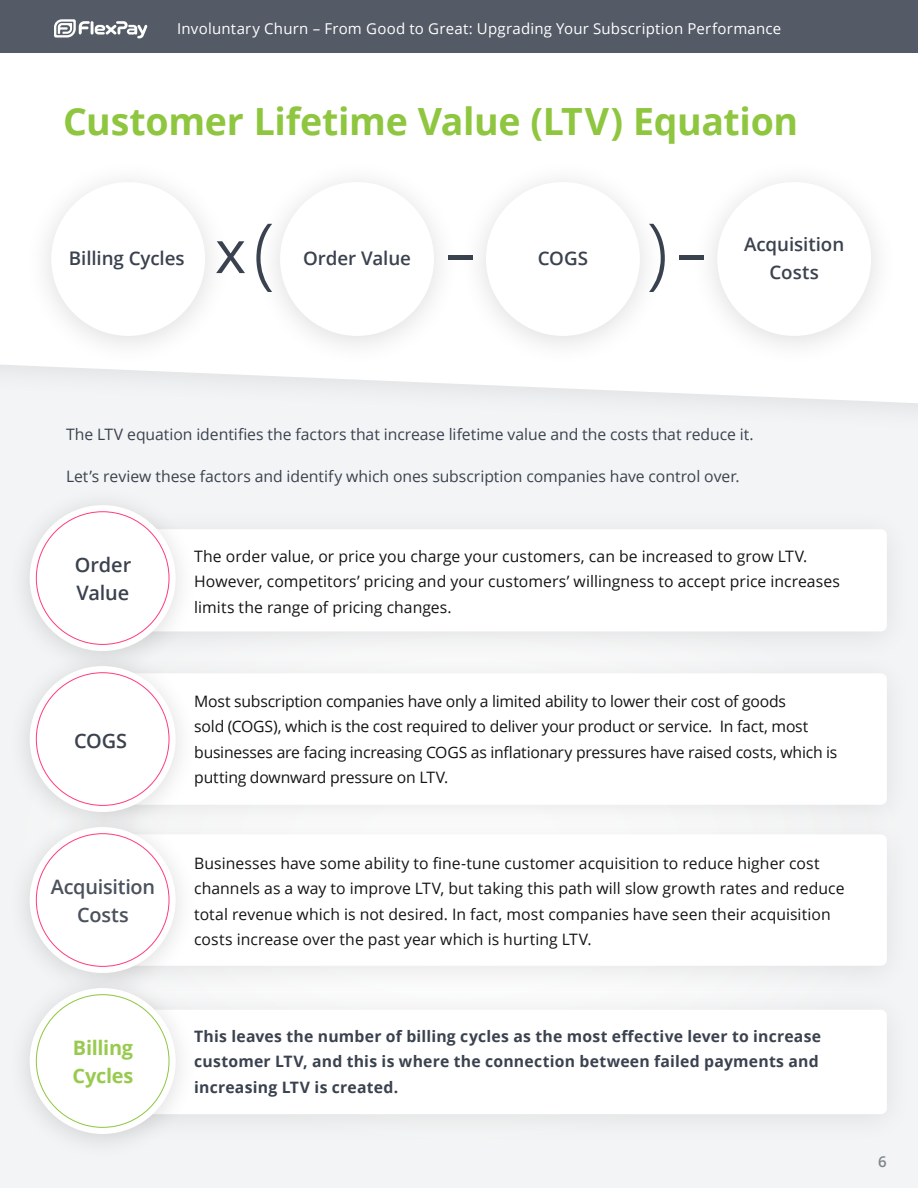
<style>
.page{position:relative;width:918px;height:1188px;background:#f3f4f5}
.page>*{position:absolute;margin:0;border:0;box-sizing:border-box;transform-origin:0 0}
.t1{font:300 78.15px "Open Sans";color:#3b424f}
.t2{font:59.4px "Open Sans";color:#3b424f}
.t3{font:700 37.5px "Open Sans";letter-spacing:-.01em;color:#8fc640}
.t4{font:600 19.95px/27.9px "Open Sans";letter-spacing:-.015em;color:#4b515d;text-align:center}
.t5{font:600 19.95px/27.9px "Open Sans";letter-spacing:-.005em;color:#3b424f}
.t6{font:700 19.95px/27.9px "Open Sans";letter-spacing:-.015em;color:#98ca4f}
.t7{font:600 18.75px/28.2px "Open Sans";letter-spacing:-.005em;color:#3b424f;text-align:center}
.t8{font:15.75px/25.5px "Open Sans";color:#141414}
.t9{font:15.75px "Open Sans";letter-spacing:-.005em;color:#3b424f}
.t10{font:700 15.75px/25.5px "Open Sans";letter-spacing:.015em;color:#3b424f}
.t11{font:15px "Open Sans";letter-spacing:.015em;color:#fff}
.t12{font:600 15px "Open Sans";color:#80848d}
.s1{font-weight:300;font-size:78.15px}
.s2{font-weight:400;font-size:59.4px}
</style>
<div class="page">
<svg style="left:0;top:53px;width:918px;height:350px;fill:#fff"></svg>
<div style="left:252px;top:158px;width:209px;height:210px;background:#fff"></div>
<div style="left:690px;top:158px;width:209px;height:210px;background:#fff"></div>
<div style="left:24px;top:158px;width:209px;height:210px;background:#fff"></div>
<div style="left:458px;top:158px;width:209px;height:210px;background:#fff"></div>
<div style="left:102px;top:529px;width:785px;height:102px;background:#fff;border-radius:6px"></div>
<div style="left:6px;top:485px;width:193px;height:194px;background:#000;opacity:.14"></div>
<div style="left:30px;top:505px;width:146px;height:146px;background:#fff;border-radius:50%"></div>
<div style="left:102px;top:673px;width:785px;height:132px;background:#fff;border-radius:6px"></div>
<div style="left:6px;top:646px;width:193px;height:194px;background:#000;opacity:.14"></div>
<div style="left:30px;top:666px;width:146px;height:146px;background:#fff;border-radius:50%"></div>
<div style="left:102px;top:834px;width:785px;height:132px;background:#fff;border-radius:6px"></div>
<div style="left:6px;top:807px;width:193px;height:194px;background:#000;opacity:.14"></div>
<div style="left:30px;top:827px;width:146px;height:146px;background:#fff;border-radius:50%"></div>
<div style="left:102px;top:1010px;width:785px;height:104px;background:#fff;border-radius:6px"></div>
<div style="left:6px;top:968px;width:193px;height:194px;background:#000;opacity:.14"></div>
<div style="left:30px;top:988px;width:146px;height:146px;background:#fff;border-radius:50%"></div>
<div style="left:0;top:0;width:918px;height:53px;background:#545b66"></div>
<svg style="left:54px;top:19px;width:94px;height:19px"></svg>
<p class="t11" style="left:177px;top:18px;width:606px">Involuntary Churn – From Good to Great: Upgrading Your Subscription Performance</p>
<h3 class="t3" style="left:63px;top:95px;width:737px">Customer Lifetime Value (LTV) Equation</h3>
<p class="t7" style="left:69px;top:244px;width:117px">Billing Cycles</p>
<h2 class="t2" style="left:215px;top:211px;width:61px">x<span class="s1">(</span></h2>
<p class="t7" style="left:303px;top:244px;width:110px">Order Value</p>
<h2 class="t2" style="left:446px;top:211px;width:31px">–</h2>
<p class="t7" style="left:538px;top:244px;width:52px">COGS</p>
<h1 class="t1" style="left:647px;top:198px;width:61px">)<span class="s2">–</span></h1>
<p class="t7" style="left:744px;top:230px;width:102px">Acquisition<br>Costs</p>
<p class="t9" style="left:66px;top:424px;width:689px">The LTV equation identifies the factors that increase lifetime value and the costs that reduce it.</p>
<p class="t9" style="left:66px;top:466px;width:675px">Let’s review these factors and identify which ones subscription companies have control over.</p>
<p class="t5" style="left:75px;top:551px;width:58px">Order<br>Value</p>
<p class="t5" style="left:74px;top:726px;width:55px">COGS</p>
<p class="t4" style="left:51px;top:873px;width:106px">Acquisition<br>Costs</p>
<p class="t6" style="left:73px;top:1033px;width:62px">Billing<br>Cycles</p>
<p class="t8" style="left:194px;top:543px;width:647px">The order value, or price you charge your customers, can be increased to grow LTV.<br>However, competitors’ pricing and your customers’ willingness to accept price increases limits the range of pricing changes.</p>
<p class="t8" style="left:194px;top:688px;width:645px">Most subscription companies have only a limited ability to lower their cost of goods<br>sold (COGS), which is the cost required to deliver your product or service. In fact, most businesses are facing increasing COGS as inflationary pressures have raised costs, which is putting downward pressure on LTV.</p>
<p class="t8" style="left:194px;top:850px;width:652px">Businesses have some ability to fine-tune customer acquisition to reduce higher cost channels as a way to improve LTV, but taking this path will slow growth rates and reduce total revenue which is not desired. In fact, most companies have seen their acquisition costs increase over the past year which is hurting LTV.</p>
<p class="t10" style="left:194px;top:1023px;width:628px">This leaves the number of billing cycles as the most effective lever to increase customer LTV, and this is where the connection between failed payments and increasing LTV is created.</p>
<p class="t12" style="left:878px;top:1151px;width:10px">6</p>
</div>
